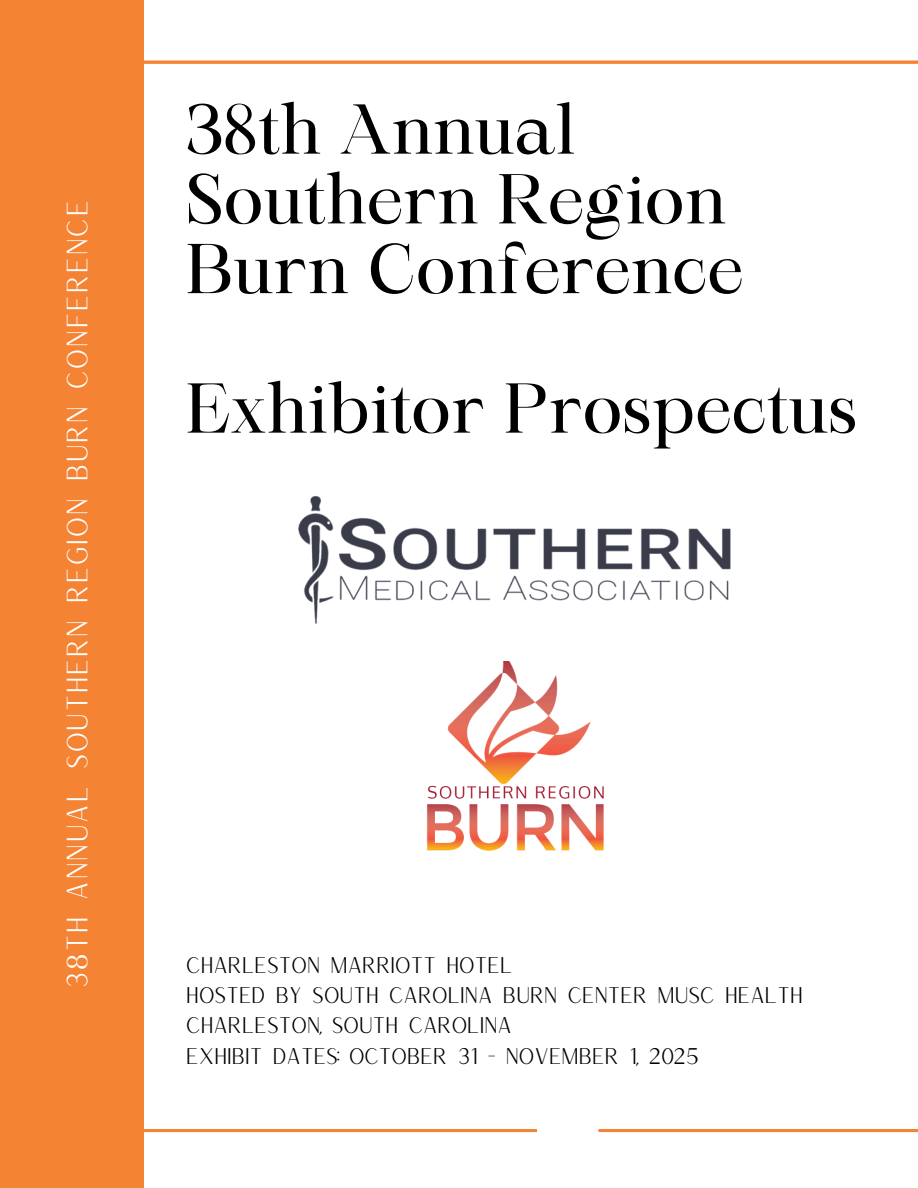
<style>
.page{position:relative;width:918px;height:1188px;background:#fff}
.page>*{position:absolute;margin:0;border:0;box-sizing:border-box;transform-origin:0 0}
.t1{font:67.5px/69.8px "Maharlika";color:#000}
.t2{font:28.65px "Versailles";color:#fff}
.t3{font:22.2px "Versailles";letter-spacing:-.06em;color:#000}
</style>
<div class="page">
<div style="left:0;top:0;width:143px;height:1188px;background:#f48334"></div>
<svg style="left:143px;top:1129px;width:775px;height:3px;background:#f48c44"></svg>
<svg style="left:143px;top:60px;width:775px;height:4px;background:#f59552"></svg>
<img style="left:426px;top:662px;width:178px;height:189px">
<img style="left:298px;top:496px;width:433px;height:128px">
<p class="t2" style="left:59px;top:989px;width:791px;rotate:-90deg">38TH ANNUAL SOUTHERN REGION BURN CONFERENCE</p>
<h2 class="t1" style="left:186px;top:101px;width:559px">38th Annual<br>Southern Region<br>Burn Conference</h2>
<p class="t1" style="left:186px;top:380px;width:673px">Exhibitor Prospectus</p>
<h1 class="t3" style="left:186px;top:951px;width:329px">CHARLESTON MARRIOTT HOTEL</h1>
<h1 class="t3" style="left:186px;top:981px;width:619px">HOSTED BY SOUTH CAROLINA BURN CENTER MUSC HEALTH</h1>
<p class="t3" style="left:186px;top:1011px;width:329px">CHARLESTON, SOUTH CAROLINA</p>
<p class="t3" style="left:186px;top:1042px;width:516px">EXHIBIT DATES: OCTOBER 31 - NOVEMBER 1, 2025</p>
</div>
